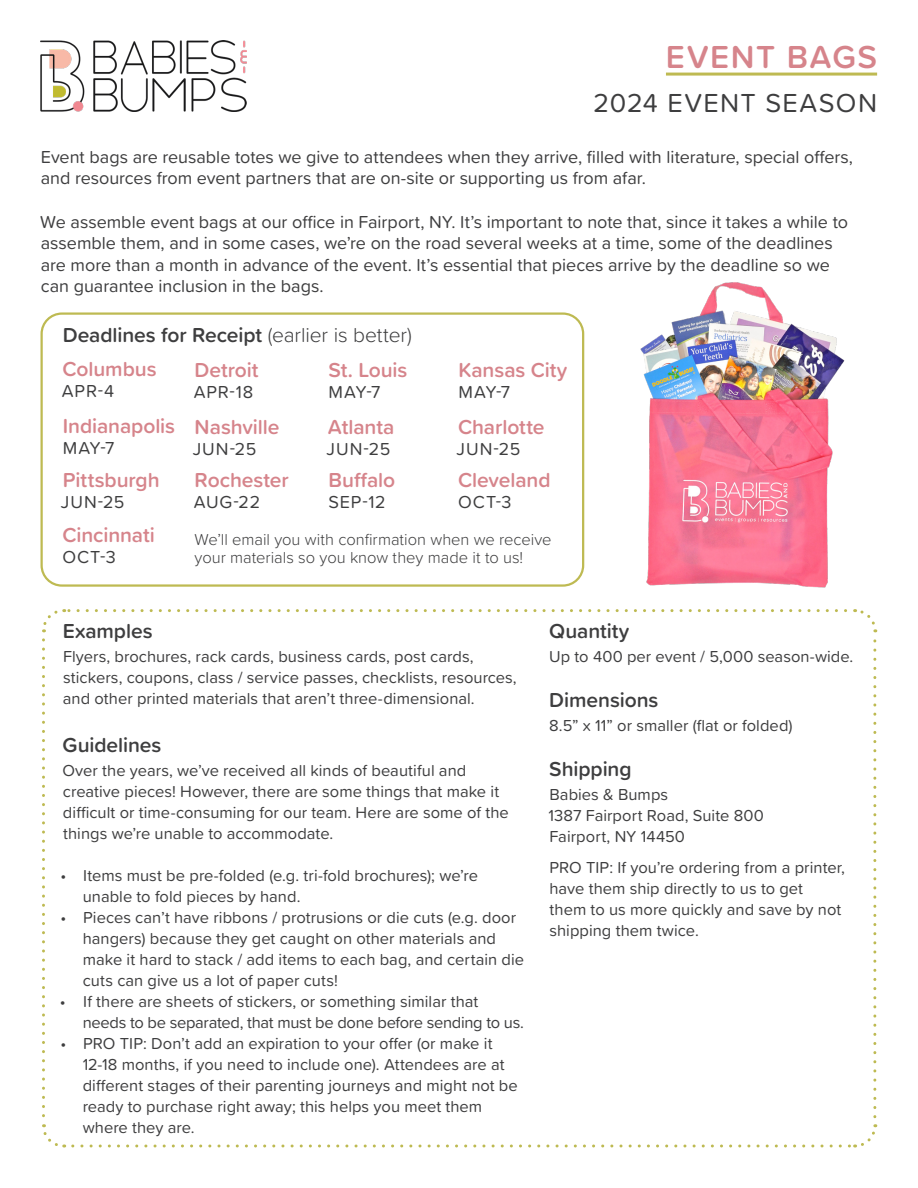
<style>
.page{position:relative;width:918px;height:1188px;background:#fff}
.page>*{position:absolute;margin:0;border:0;box-sizing:border-box;transform-origin:0 0}
.t1{font:600 33px "Proxima Soft";letter-spacing:.04em;color:#d6848b}
.t2{font:27px "Proxima Soft";letter-spacing:.045em;color:#3e3e3f}
.t3{font:600 21px "Proxima Soft";letter-spacing:-.005em;color:#d6848b}
.t4{font:600 21px "Proxima Soft";letter-spacing:-.005em;color:#3e3e3f}
.t5{font:18px/21.6px "Proxima Soft";color:#3e3e3f}
.t6{font:16.5px/21px "Proxima Soft";color:#3e3e3f}
.t7{font:300 16.5px/18px "Proxima Soft";color:#3e3e3f}
.s1{font-weight:300}
</style>
<div class="page">
<div style="left:40px;top:312px;width:544px;height:275px;border:2px solid #beba52;border-radius:20px"></div>
<hr style="left:666px;top:73px;width:211px;height:3px;background:#beba52">
<img style="left:40px;top:40px;width:207px;height:71px">
<img style="left:640px;top:282px;width:205px;height:306px">
<svg style="left:42px;top:640px;width:23px;height:508px"></svg>
<svg style="left:73px;top:1124px;width:805px;height:24px"></svg>
<svg style="left:855px;top:609px;width:22px;height:508px"></svg>
<svg style="left:42px;top:609px;width:804px;height:23px"></svg>
<p class="t1" style="left:666px;top:32px;width:213px">EVENT BAGS</p>
<p class="t2" style="left:593px;top:82px;width:285px">2024 EVENT SEASON</p>
<p class="t5" style="left:41px;top:145px;width:814px">Event bags are reusable totes we give to attendees when they arrive, filled with literature, special offers, and resources from event partners that are on-site or supporting us from afar.</p>
<p class="t5" style="left:40px;top:210px;width:809px">We assemble event bags at our office in Fairport, NY. It’s important to note that, since it takes a while to assemble them, and in some cases, we’re on the road several weeks at a time, some of the deadlines are more than a month in advance of the event. It’s essential that pieces arrive by the deadline so we can guarantee inclusion in the bags.</p>
<p class="t4" style="left:63px;top:319px;width:351px">Deadlines for Receipt <span class="s1">(earlier is better)</span></p>
<p class="t3" style="left:63px;top:354px;width:96px">Columbus</p>
<p class="t5" style="left:62px;top:380px;width:54px">APR-4</p>
<p class="t3" style="left:63px;top:411px;width:114px">Indianapolis</p>
<p class="t5" style="left:63px;top:437px;width:53px">MAY-7</p>
<p class="t3" style="left:63px;top:464px;width:98px">Pittsburgh</p>
<p class="t5" style="left:61px;top:490px;width:65px">JUN-25</p>
<p class="t3" style="left:195px;top:354px;width:65px">Detroit</p>
<p class="t5" style="left:194px;top:380px;width:61px">APR-18</p>
<p class="t3" style="left:195px;top:411px;width:86px">Nashville</p>
<p class="t5" style="left:193px;top:437px;width:65px">JUN-25</p>
<p class="t3" style="left:195px;top:464px;width:96px">Rochester</p>
<p class="t5" style="left:194px;top:490px;width:68px">AUG-22</p>
<p class="t3" style="left:329px;top:354px;width:81px">St. Louis</p>
<p class="t5" style="left:329px;top:380px;width:53px">MAY-7</p>
<p class="t3" style="left:328px;top:411px;width:68px">Atlanta</p>
<p class="t5" style="left:327px;top:437px;width:65px">JUN-25</p>
<p class="t3" style="left:329px;top:464px;width:68px">Buffalo</p>
<p class="t5" style="left:328px;top:490px;width:59px">SEP-12</p>
<p class="t3" style="left:459px;top:354px;width:110px">Kansas City</p>
<p class="t5" style="left:459px;top:380px;width:53px">MAY-7</p>
<p class="t3" style="left:458px;top:411px;width:88px">Charlotte</p>
<p class="t5" style="left:457px;top:437px;width:65px">JUN-25</p>
<p class="t3" style="left:458px;top:464px;width:94px">Cleveland</p>
<p class="t5" style="left:458px;top:490px;width:55px">OCT-3</p>
<p class="t3" style="left:63px;top:519px;width:94px">Cincinnati</p>
<p class="t5" style="left:63px;top:545px;width:55px">OCT-3</p>
<p class="t7" style="left:194px;top:529px;width:359px">We’ll email you with confirmation when we receive your materials so you know they made it to us!</p>
<p class="t4" style="left:63px;top:615px;width:91px">Examples</p>
<p class="t6" style="left:63px;top:645px;width:455px">Flyers, brochures, rack cards, business cards, post cards, stickers, coupons, class / service passes, checklists, resources, and other printed materials that aren’t three-dimensional.</p>
<p class="t4" style="left:63px;top:729px;width:100px">Guidelines</p>
<p class="t6" style="left:62px;top:759px;width:448px">Over the years, we’ve received all kinds of beautiful and creative pieces! However, there are some things that make it difficult or time-consuming for our team. Here are some of the things we’re unable to accommodate.</p>
<p class="t6" style="left:83px;top:864px;width:397px;text-indent:-22px">• Items must be pre-folded (e.g. tri-fold brochures); we’re unable to fold pieces by hand.</p>
<p class="t6" style="left:83px;top:906px;width:443px;text-indent:-22px">• Pieces can’t have ribbons / protrusions or die cuts (e.g. door hangers) because they get caught on other materials and make it hard to stack / add items to each bag, and certain die cuts can give us a lot of paper cuts!</p>
<p class="t6" style="left:83px;top:990px;width:443px;text-indent:-23px">• If there are sheets of stickers, or something similar that needs to be separated, that must be done before sending to us.</p>
<p class="t6" style="left:83px;top:1032px;width:437px;text-indent:-22px">• PRO TIP: Don’t add an expiration to your offer (or make it 12-18 months, if you need to include one). Attendees are at different stages of their parenting journeys and might not be ready to purchase right away; this helps you meet them where they are.</p>
<p class="t4" style="left:549px;top:615px;width:82px">Quantity</p>
<p class="t6" style="left:549px;top:645px;width:306px">Up to 400 per event / 5,000 season-wide.</p>
<p class="t4" style="left:549px;top:684px;width:111px">Dimensions</p>
<p class="t6" style="left:549px;top:714px;width:245px">8.5” x 11” or smaller (flat or folded)</p>
<p class="t4" style="left:549px;top:753px;width:84px">Shipping</p>
<p class="t6" style="left:549px;top:783px;width:120px">Babies &amp; Bumps</p>
<p class="t6" style="left:549px;top:804px;width:217px">1387 Fairport Road, Suite 800<br>Fairport, NY 14450</p>
<p class="t6" style="left:549px;top:856px;width:297px">PRO TIP: If you’re ordering from a printer, have them ship directly to us to get<br>them to us more quickly and save by not shipping them twice.</p>
</div>
